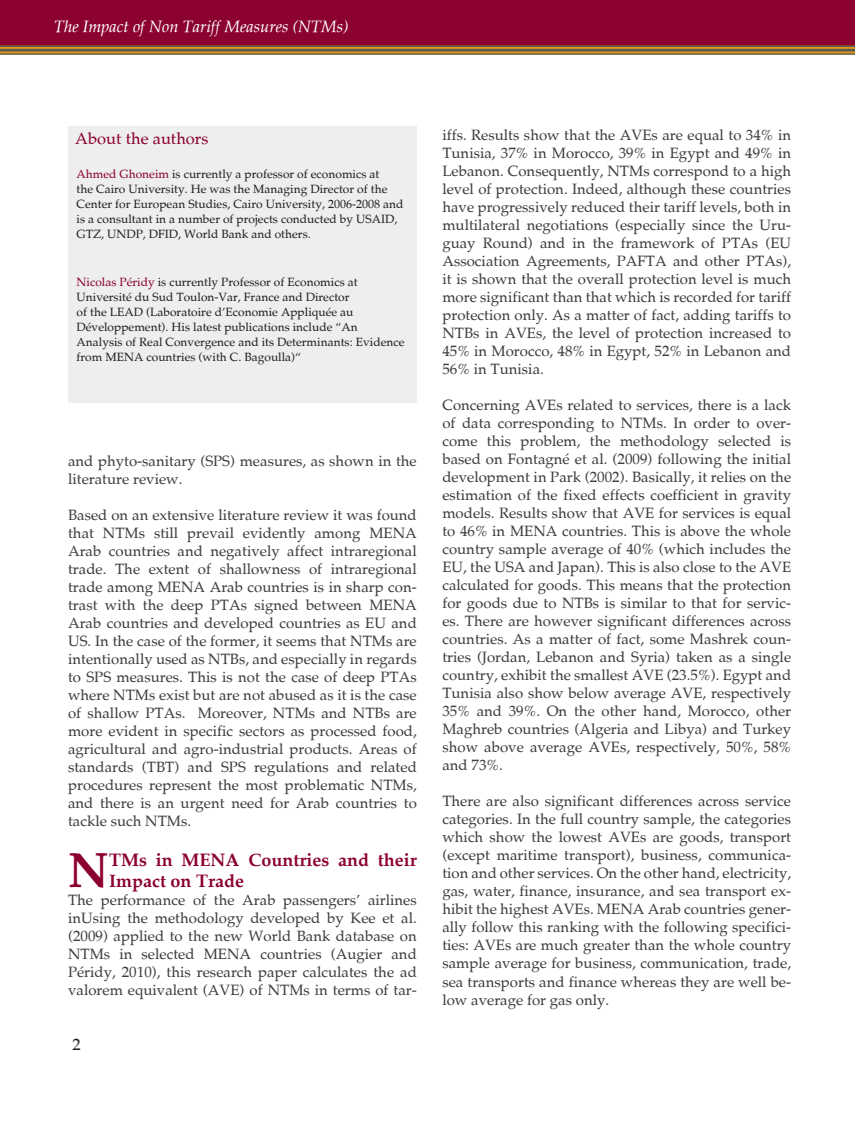
<style>
.page{position:relative;width:855px;height:1127px;background:#fff}
.page>*{position:absolute;margin:0;border:0;box-sizing:border-box;transform-origin:0 0}
.RR_INSIDE_PARA_NORM{font:700 49.2px "Palatia";color:#8b012f}
.RR_INSIDE_PARA_NORM-2{font:700 18px/21.6px "Palatia";color:#8b012f}
.t1{font:italic 16.5px "Palatia";color:#fff}
.t2{font:16.5px "Palatia";color:#8b012f}
.t3{font:16.5px "Palatia";color:#231f20}
.RR_INSIDE_PARA_NORM-3{font:15px/18px "Palatia";color:#3e3e3f;text-align:justify}
.t4{font:12px/15px "Palatia";color:#231f20}
.s1{color:#8b012f}
</style>
<div class="page">
<svg style="left:0;top:51px;width:855px;height:4px;background:#a47c39"></svg>
<svg style="left:0;top:47px;width:855px;height:4px;background:#987539"></svg>
<div style="left:0;top:0;width:855px;height:47px;background:#8b012f"></div>
<div style="left:68px;top:126px;width:349px;height:277px;background:#eeeeef"></div>
<p class="t1" style="left:54px;top:16px;width:296px">The Impact of Non Tariff Measures (NTMs)</p>
<p class="t2" style="left:75px;top:128px;width:135px">About the authors</p>
<p class="t4" style="left:77px;top:167px;width:328px"><span class="s1">Ahmed Ghoneim</span> is currently a professor of economics at<br>the Cairo University. He was the Managing Director of the Center for European Studies, Cairo University, 2006-2008 and is a consultant in a number of projects conducted by USAID, GTZ, UNDP, DFID, World Bank and others.</p>
<p class="t4" style="left:77px;top:275px;width:329px"><span class="s1">Nicolas Péridy</span> is currently Professor of Economics at Université du Sud Toulon-Var, France and Director<br>of the LEAD (Laboratoire d’Economie Appliquée au Développement). His latest publications include “An Analysis of Real Convergence and its Determinants: Evidence from MENA countries (with C. Bagoulla)“</p>
<p class="RR_INSIDE_PARA_NORM-3" style="left:68px;top:452px;width:350px">and phyto-sanitary (SPS) measures, as shown in the literature review.</p>
<p class="RR_INSIDE_PARA_NORM-3" style="left:68px;top:506px;width:350px">Based on an extensive literature review it was found that NTMs still prevail evidently among MENA Arab countries and negatively affect intraregional trade. The extent of shallowness of intraregional trade among MENA Arab countries is in sharp con&shy;trast with the deep PTAs signed between MENA Arab countries and developed countries as EU and US. In the case of the former, it seems that NTMs are intentionally used as NTBs, and especially in regards to SPS measures. This is not the case of deep PTAs where NTMs exist but are not abused as it is the case of shallow PTAs. Moreover, NTMs and NTBs are more evident in specific sectors as processed food, agricultural and agro-industrial products. Areas of standards (TBT) and SPS regulations and related procedures represent the most problematic NTMs, and there is an urgent need for Arab countries to tackle such NTMs.</p>
<p class="RR_INSIDE_PARA_NORM" style="left:68px;top:840px;width:42px">N</p>
<p class="RR_INSIDE_PARA_NORM-2" style="left:109px;top:848px;width:309px">TMs in MENA Countries and their<br>Impact on Trade</p>
<p class="RR_INSIDE_PARA_NORM-3" style="left:68px;top:891px;width:350px">The performance of the Arab passengers’ airlines inUsing the methodology developed by Kee et al. (2009) applied to the new World Bank database on NTMs in selected MENA countries (Augier and Péridy, 2010), this research paper calculates the ad valorem equivalent (AVE) of NTMs in terms of tar-</p>
<p class="t3" style="left:72px;top:1034px;width:10px">2</p>
<p class="RR_INSIDE_PARA_NORM-3" style="left:442px;top:126px;width:350px">iffs. Results show that the AVEs are equal to 34% in Tunisia, 37% in Morocco, 39% in Egypt and 49% in Lebanon. Consequently, NTMs correspond to a high level of protection. Indeed, although these countries have progressively reduced their tariff levels, both in multilateral negotiations (especially since the Uru&shy;guay Round) and in the framework of PTAs (EU Association Agreements, PAFTA and other PTAs), it is shown that the overall protection level is much more significant than that which is recorded for tariff protection only. As a matter of fact, adding tariffs to NTBs in AVEs, the level of protection increased to 45% in Morocco, 48% in Egypt, 52% in Lebanon and 56% in Tunisia.</p>
<p class="RR_INSIDE_PARA_NORM-3" style="left:442px;top:396px;width:350px">Concerning AVEs related to services, there is a lack of data corresponding to NTMs. In order to over&shy;come this problem, the methodology selected is based on Fontagné et al. (2009) following the initial development in Park (2002). Basically, it relies on the estimation of the fixed effects coefficient in gravity models. Results show that AVE for services is equal to 46% in MENA countries. This is above the whole country sample average of 40% (which includes the EU, the USA and Japan). This is also close to the AVE calculated for goods. This means that the protection for goods due to NTBs is similar to that for servic&shy;es. There are however significant differences across countries. As a matter of fact, some Mashrek coun&shy;tries (Jordan, Lebanon and Syria) taken as a single country, exhibit the smallest AVE (23.5%). Egypt and Tunisia also show below average AVE, respectively 35% and 39%. On the other hand, Morocco, other Maghreb countries (Algeria and Libya) and Turkey show above average AVEs, respectively, 50%, 58% and 73%.</p>
<p class="RR_INSIDE_PARA_NORM-3" style="left:442px;top:792px;width:350px">There are also significant differences across service categories. In the full country sample, the categories which show the lowest AVEs are goods, transport (except maritime transport), business, communica&shy;tion and other services. On the other hand, electricity, gas, water, finance, insurance, and sea transport ex&shy;hibit the highest AVEs. MENA Arab countries gener&shy;ally follow this ranking with the following specifici&shy;ties: AVEs are much greater than the whole country sample average for business, communication, trade, sea transports and finance whereas they are well be&shy;low average for gas only.</p>
</div>
